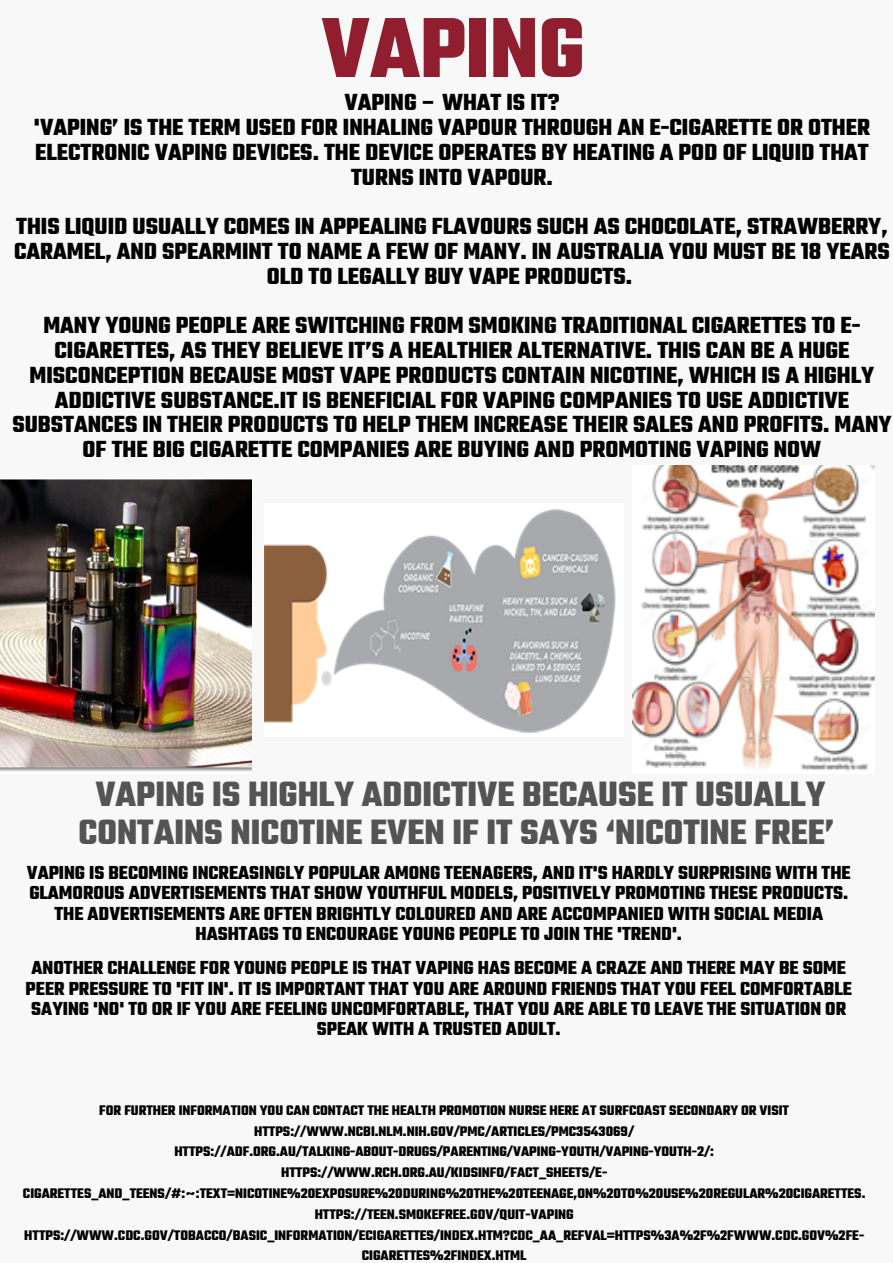
<style>
.page{position:relative;width:893px;height:1263px;background:#f8f8f8}
.page>*{position:absolute;margin:0;border:0;box-sizing:border-box;transform-origin:0 0}
.t1{font:700 91.8px "Teko";color:#901e2e}
.t2{font:700 38.03px/37.7px "Teko";color:#545454;text-align:center}
.t3{font:700 25.2px/24.8px "Teko";color:#000;text-align:center}
.t4{font:700 20.33px/20.2px "Teko";color:#000;text-align:center}
.t5{font:700 15px/20.9px "Teko";color:#000;text-align:center}
</style>
<div class="page">
<img style="left:265px;top:509px;width:351px;height:224px">
<img style="left:633px;top:466px;width:242px;height:305px">
<img style="left:0;top:479px;width:251px;height:292px">
<p class="t1" style="left:321px;top:-11px;width:265px">VAPING</p>
<p class="t3" style="left:344px;top:92px;width:216px">VAPING – WHAT IS IT?</p>
<p class="t3" style="left:34px;top:117px;width:837px">'VAPING’ IS THE TERM USED FOR INHALING VAPOUR THROUGH AN E-CIGARETTE OR OTHER<br>ELECTRONIC VAPING DEVICES. THE DEVICE OPERATES BY HEATING A POD OF LIQUID THAT<br>TURNS INTO VAPOUR.</p>
<p class="t3" style="left:14px;top:216px;width:877px">THIS LIQUID USUALLY COMES IN APPEALING FLAVOURS SUCH AS CHOCOLATE, STRAWBERRY,<br>CARAMEL, AND SPEARMINT TO NAME A FEW OF MANY. IN AUSTRALIA YOU MUST BE 18 YEARS<br>OLD TO LEGALLY BUY VAPE PRODUCTS.</p>
<p class="t3" style="left:12px;top:315px;width:880px">MANY YOUNG PEOPLE ARE SWITCHING FROM SMOKING TRADITIONAL CIGARETTES TO E-CIGARETTES, AS THEY BELIEVE IT’S A HEALTHIER ALTERNATIVE. THIS CAN BE A HUGE MISCONCEPTION BECAUSE MOST VAPE PRODUCTS CONTAIN NICOTINE, WHICH IS A HIGHLY ADDICTIVE SUBSTANCE.IT IS BENEFICIAL FOR VAPING COMPANIES TO USE ADDICTIVE SUBSTANCES IN THEIR PRODUCTS TO HELP THEM INCREASE THEIR SALES AND PROFITS. MANY OF THE BIG CIGARETTE COMPANIES ARE BUYING AND PROMOTING VAPING NOW</p>
<p class="t2" style="left:79px;top:778px;width:757px">VAPING IS HIGHLY ADDICTIVE BECAUSE IT USUALLY<br>CONTAINS NICOTINE EVEN IF IT SAYS ‘NICOTINE FREE’</p>
<p class="t4" style="left:27px;top:864px;width:825px">VAPING IS BECOMING INCREASINGLY POPULAR AMONG TEENAGERS, AND IT'S HARDLY SURPRISING WITH THE GLAMOROUS ADVERTISEMENTS THAT SHOW YOUTHFUL MODELS, POSITIVELY PROMOTING THESE PRODUCTS.<br>THE ADVERTISEMENTS ARE OFTEN BRIGHTLY COLOURED AND ARE ACCOMPANIED WITH SOCIAL MEDIA HASHTAGS TO ENCOURAGE YOUNG PEOPLE TO JOIN THE 'TREND'.</p>
<p class="t4" style="left:26px;top:959px;width:827px">ANOTHER CHALLENGE FOR YOUNG PEOPLE IS THAT VAPING HAS BECOME A CRAZE AND THERE MAY BE SOME PEER PRESSURE TO 'FIT IN'. IT IS IMPORTANT THAT YOU ARE AROUND FRIENDS THAT YOU FEEL COMFORTABLE SAYING 'NO' TO OR IF YOU ARE FEELING UNCOMFORTABLE, THAT YOU ARE ABLE TO LEAVE THE SITUATION OR SPEAK WITH A TRUSTED ADULT.</p>
<p class="t5" style="left:99px;top:1101px;width:691px">FOR FURTHER INFORMATION YOU CAN CONTACT THE HEALTH PROMOTION NURSE HERE AT SURFCOAST SECONDARY OR VISIT<br>HTTPS://WWW.NCBI.NLM.NIH.GOV/PMC/ARTICLES/PMC3543069/</p>
<p class="t5" style="left:174px;top:1142px;width:541px">HTTPS://ADF.ORG.AU/TALKING-ABOUT-DRUGS/PARENTING/VAPING-YOUTH/VAPING-YOUTH-2/:</p>
<p class="t5" style="left:23px;top:1163px;width:844px">HTTPS://WWW.RCH.ORG.AU/KIDSINFO/FACT_SHEETS/E-<br>CIGARETTES_AND_TEENS/#:~:TEXT=NICOTINE%20EXPOSURE%20DURING%20THE%20TEENAGE,ON%20TO%20USE%20REGULAR%20CIGARETTES.</p>
<p class="t5" style="left:315px;top:1205px;width:260px">HTTPS://TEEN.SMOKEFREE.GOV/QUIT-VAPING</p>
<p class="t5" style="left:24px;top:1225px;width:841px">HTTPS://WWW.CDC.GOV/TOBACCO/BASIC_INFORMATION/ECIGARETTES/INDEX.HTM?CDC_AA_REFVAL=HTTPS%3A%2F%2FWWW.CDC.GOV%2FE-<br>CIGARETTES%2FINDEX.HTML</p>
</div>
